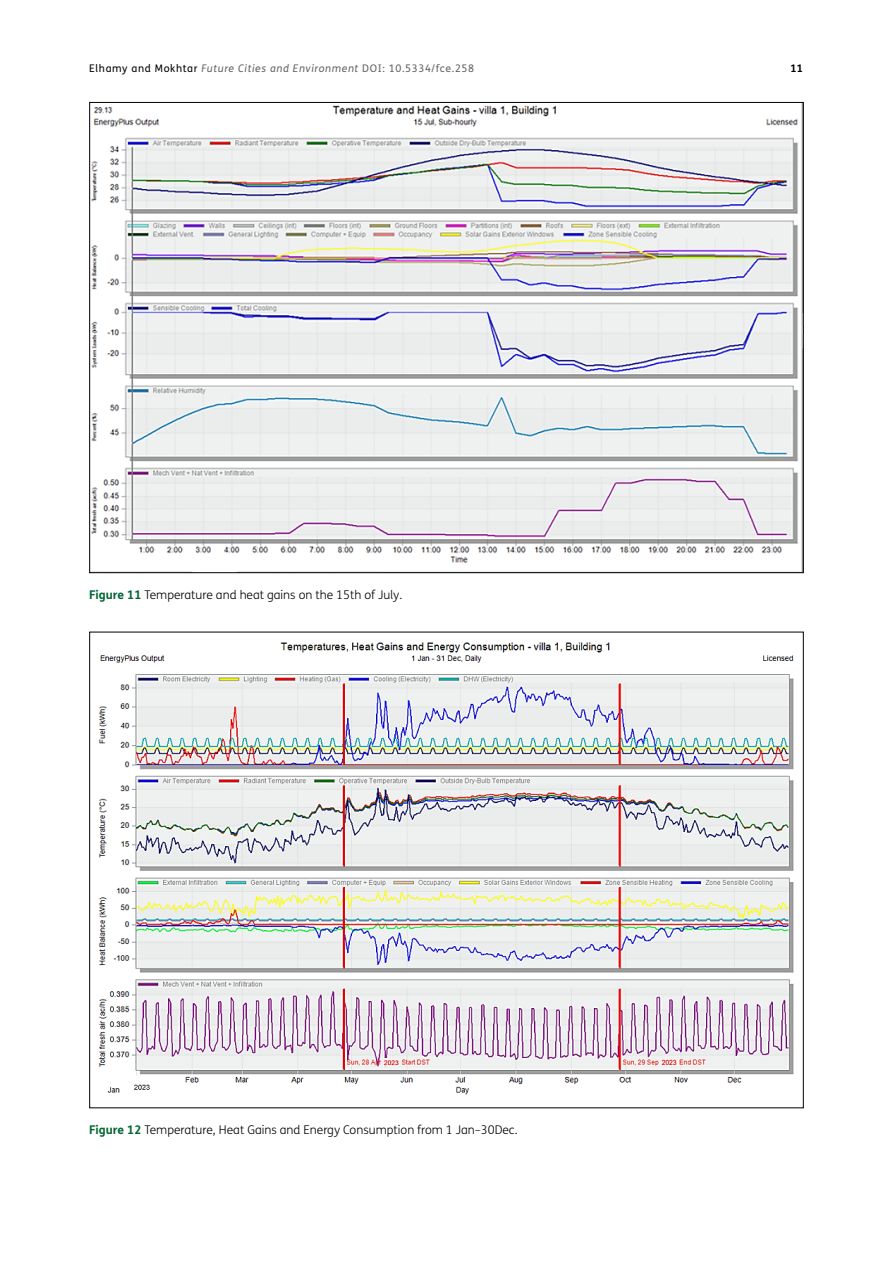
<style>
.page{position:relative;width:893px;height:1263px;background:#fff}
.page>*{position:absolute;margin:0;border:0;box-sizing:border-box;transform-origin:0 0}
.Figure_copy{font:300 12px "FS Me";color:#000}
.t1{font:italic 10.5px "FS Me";letter-spacing:.06em;color:#646363}
.t2{font:700 10.5px "FS Me";color:#000}
.s1{font-style:normal;color:#000}
.s2{font-style:normal}
.s3{font-weight:700;color:#063}
</style>
<div class="page">
<img style="left:91px;top:104px;width:711px;height:467px">
<img style="left:98px;top:642px;width:696px;height:453px">
<p class="t1" style="left:89px;top:62px;width:386px"><span class="s1">Elhamy and Mokhtar</span> Future Cities and Environment <span class="s2">DOI: 10.5334/fce.258</span></p>
<p class="t2" style="left:790px;top:61px;width:14px">11</p>
<p class="Figure_copy" style="left:89px;top:588px;width:314px"><span class="s3">Figure 11</span> Temperature and heat gains on the 15th of July.</p>
<p class="Figure_copy" style="left:89px;top:1123px;width:430px"><span class="s3">Figure 12</span> Temperature, Heat Gains and Energy Consumption from 1 Jan–30Dec.</p>
</div>
